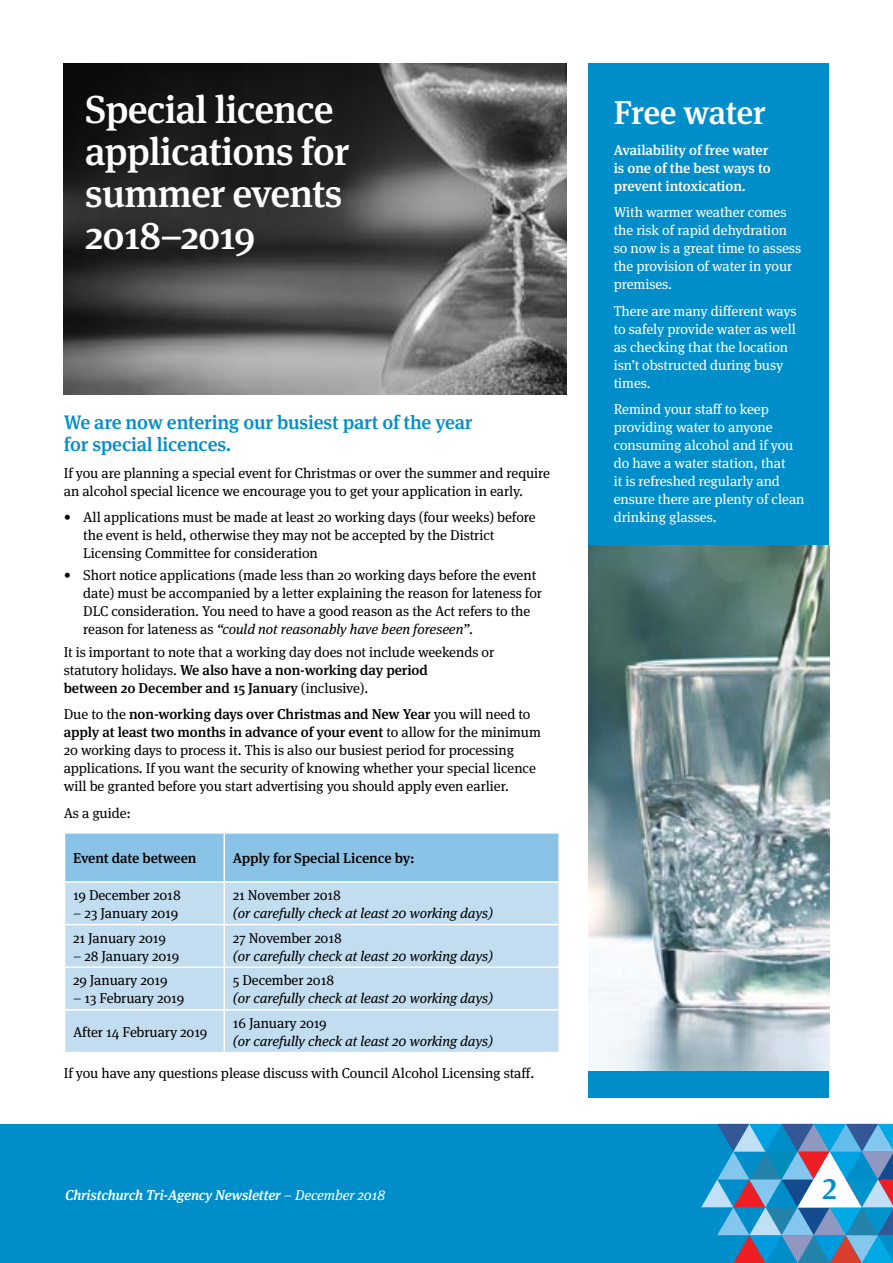
<style>
.page{position:relative;width:893px;height:1263px;background:#fff}
.page>*{position:absolute;margin:0;border:0;box-sizing:border-box;transform-origin:0 0}
.t1{font:500 39px/42px "Meta Serif Pro";letter-spacing:-.02em;color:#fff}
.t2{font:500 33px "Meta Serif Pro";letter-spacing:-.015em;color:#fff}
.t3{font:500 29.85px "Meta Serif Pro";color:#008ecb}
.t4{font:500 19.5px/22.5px "Meta Serif Pro";letter-spacing:-.01em;color:#008ecb}
.t5{font:14.25px/18px "Meta Serif Pro";letter-spacing:-.005em;color:#000}
.t6{font:14.25px/18px "Meta Serif Pro";letter-spacing:-.005em;color:#fff}
.t7{font:italic 14.25px "Meta Serif Pro";letter-spacing:-.005em;color:#000}
.t8{font:500 14.25px/18px "Meta Serif Pro";letter-spacing:-.005em;color:#fff}
.t9{font:italic 500 14.25px "Meta Serif Pro";letter-spacing:-.01em;color:#fff}
.t10{font:500 14.25px "Meta Serif Pro";letter-spacing:-.005em;color:#000}
.s1{font-style:italic}
.s2{font-weight:500}
.s3{font-weight:400}
</style>
<div class="page">
<div style="left:0;top:1124px;width:893px;height:139px;background:#008ecb"></div>
<svg style="left:701px;top:1124px;width:192px;height:139px"></svg>
<div style="left:65px;top:834px;width:493px;height:47px;background:#8bc3e6"></div>
<div style="left:65px;top:883px;width:493px;height:169px;background:#c2ddf0"></div>
<hr style="left:224px;top:834px;width:1px;height:47px;background:#fff">
<hr style="left:224px;top:883px;width:1px;height:41px;background:#fff">
<hr style="left:64px;top:924px;width:160px;height:1px;background:#fff">
<hr style="left:224px;top:924px;width:336px;height:1px;background:#fff">
<hr style="left:224px;top:925px;width:1px;height:41px;background:#fff">
<hr style="left:64px;top:966px;width:160px;height:2px;background:#fff">
<hr style="left:224px;top:966px;width:336px;height:2px;background:#fff">
<hr style="left:224px;top:968px;width:1px;height:41px;background:#fff">
<hr style="left:64px;top:1009px;width:160px;height:2px;background:#fff">
<hr style="left:224px;top:1009px;width:336px;height:2px;background:#fff">
<hr style="left:224px;top:1011px;width:1px;height:41px;background:#fff">
<img style="left:64px;top:64px;width:503px;height:330px">
<div style="left:588px;top:64px;width:241px;height:1034px;background:#008ecb"></div>
<img style="left:588px;top:546px;width:241px;height:524px">
<h1 class="t1" style="left:85px;top:86px;width:266px">Special licence applications for summer events<br>2018–2019</h1>
<h3 class="t4" style="left:64px;top:409px;width:410px">We are now entering our busiest part of the year for special licences.</h3>
<p class="t5" style="left:64px;top:463px;width:488px">If you are planning a special event for Christmas or over the summer and require an alcohol special licence we encourage you to get your application in early.</p>
<p class="t5" style="left:83px;top:507px;width:454px;text-indent:-19px">• All applications must be made at least 20 working days (four weeks) before the event is held, otherwise they may not be accepted by the District<br>Licensing Committee for consideration</p>
<p class="t5" style="left:83px;top:566px;width:460px;text-indent:-19px">• Short notice applications (made less than 20 working days before the event date) must be accompanied by a letter explaining the reason for lateness for DLC consideration. You need to have a good reason as the Act refers to the reason for lateness as <span class="s1">“could not reasonably have been foreseen”</span>.</p>
<p class="t5" style="left:64px;top:642px;width:432px">It is important to note that a working day does not include weekends or statutory holidays. <span class="s2">We also have a non-working day period<br>between 20 December and 15 January</span> (inclusive).</p>
<p class="t5" style="left:64px;top:704px;width:479px">Due to the <span class="s2">non-working days over Christmas and New Year</span> you will need to <span class="s2">apply at least two months in advance of your event</span> to allow for the minimum 20 working days to process it. This is also our busiest period for processing applications. If you want the security of knowing whether your special licence will be granted before you start advertising you should apply even earlier.</p>
<p class="t5" style="left:64px;top:803px;width:69px">As a guide:</p>
<p class="t10" style="left:73px;top:847px;width:125px">Event date between</p>
<p class="t10" style="left:233px;top:847px;width:183px">Apply for Special Licence by:</p>
<p class="t5" style="left:73px;top:885px;width:109px">19 December 2018</p>
<p class="t5" style="left:73px;top:903px;width:107px">– 23 January 2019</p>
<p class="t5" style="left:233px;top:885px;width:110px">21 November 2018</p>
<p class="t7" style="left:233px;top:903px;width:262px">(or carefully check at least 20 working days)</p>
<p class="t5" style="left:73px;top:928px;width:94px">21 January 2019</p>
<p class="t5" style="left:73px;top:946px;width:108px">– 28 January 2019</p>
<p class="t5" style="left:73px;top:970px;width:96px">29 January 2019</p>
<p class="t5" style="left:73px;top:988px;width:113px">– 13 February 2019</p>
<p class="t5" style="left:233px;top:928px;width:111px">27 November 2018</p>
<p class="t7" style="left:233px;top:945px;width:262px">(or carefully check at least 20 working days)</p>
<p class="t5" style="left:233px;top:970px;width:103px">5 December 2018</p>
<p class="t7" style="left:233px;top:988px;width:262px">(or carefully check at least 20 working days)</p>
<p class="t5" style="left:233px;top:1013px;width:95px">16 January 2019</p>
<p class="t7" style="left:233px;top:1030px;width:262px">(or carefully check at least 20 working days)</p>
<p class="t5" style="left:64px;top:1063px;width:472px">If you have any questions please discuss with Council Alcohol Licensing staff.</p>
<p class="t5" style="left:73px;top:1022px;width:136px">After 14 February 2019</p>
<h2 class="t2" style="left:614px;top:87px;width:153px">Free water</h2>
<p class="t8" style="left:614px;top:140px;width:158px">Availability of free water is one of the best ways to prevent intoxication.</p>
<p class="t6" style="left:614px;top:202px;width:189px">With warmer weather comes the risk of rapid dehydration so now is a great time to assess the provision of water in your premises.</p>
<p class="t6" style="left:614px;top:301px;width:184px">There are many different ways to safely provide water as well as checking that the location isn’t obstructed during busy times.</p>
<p class="t6" style="left:614px;top:399px;width:192px">Remind your staff to keep providing water to anyone consuming alcohol and if you do have a water station, that<br>it is refreshed regularly and ensure there are plenty of clean drinking glasses.</p>
<p class="t9" style="left:65px;top:1184px;width:322px">Christchurch Tri-Agency Newsletter <span class="s3">– December 2018</span></p>
<h3 class="t3" style="left:822px;top:1166px;width:16px">2</h3>
</div>
